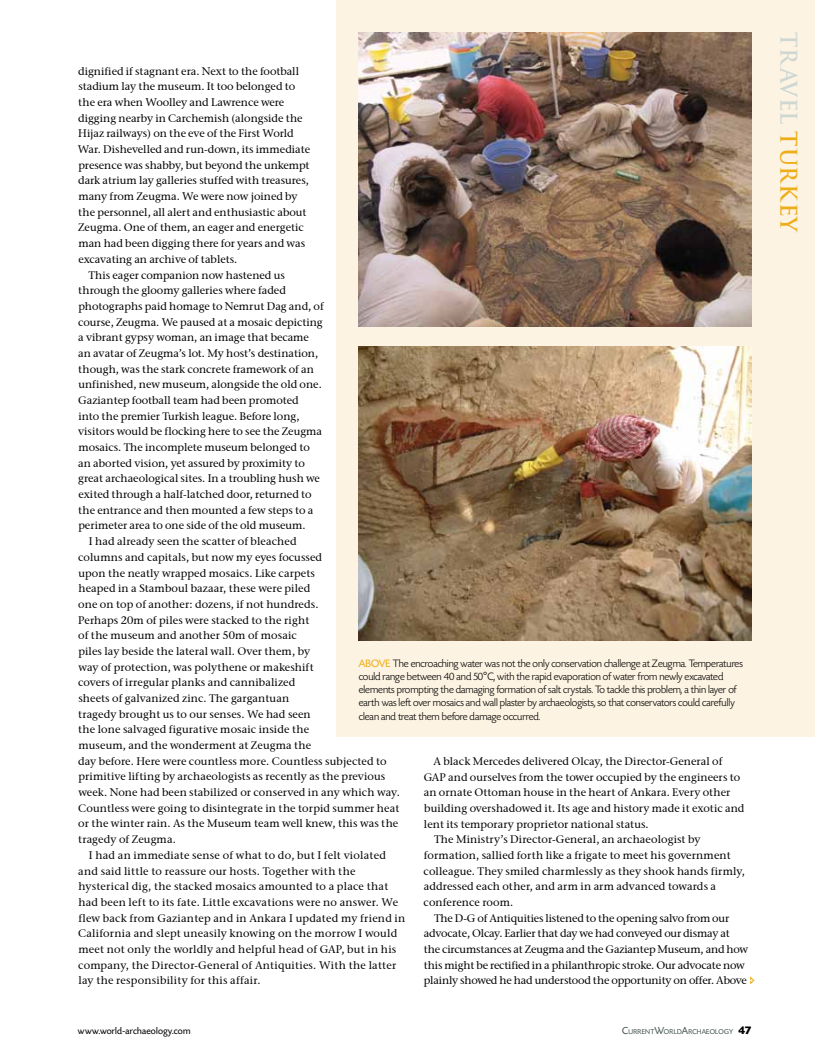
<style>
.page{position:relative;width:815px;height:1063px;background:#fff}
.page>*{position:absolute;margin:0;border:0;box-sizing:border-box;transform-origin:0 0}
.t1{font:700 22.5px "Trajan Pro";letter-spacing:.02em;color:#cfd7d3;scale:.96 1}
.t2{font:300 11.25px/13.1px "Today SHOP";color:#000}
.t3{font:11px "Stone Serif ITCTT Medium";letter-spacing:.005em;color:#000}
.t4{font:11px "Stone Serif ITCTT Medium";letter-spacing:-.015em;color:#000}
.t5{font:10px "Today SHOP";letter-spacing:.025em;color:#000}
.t6{font:7.38px "Today SHOP";letter-spacing:.03em;color:#485950}
.s1{font-weight:400;color:#eeae19}
.s2{font-family:"Stone Serif ITCTT Medium";font-weight:400}
.s3{font-size:10.62px}
.s4{font-weight:700;font-size:11.75px;color:#000}
.s5{color:#eeae19}
</style>
<div class="page">
<div style="left:337px;top:0;width:478px;height:736px;background:#fdf3e2"></div>
<img style="left:359px;top:32px;width:392px;height:295px">
<img style="left:359px;top:346px;width:392px;height:295px">
<svg style="left:750px;top:976px;width:4px;height:8px"></svg>
<p class="t3" style="left:78px;top:64px;width:222px">dignified if stagnant era. Next to the football</p>
<p class="t3" style="left:78px;top:80px;width:218px">stadium lay the museum. It too belonged to</p>
<p class="t3" style="left:78px;top:95px;width:208px">the era when Woolley and Lawrence were</p>
<p class="t3" style="left:78px;top:111px;width:226px">digging nearby in Carchemish (alongside the</p>
<p class="t3" style="left:78px;top:127px;width:217px">Hijaz railways) on the eve of the First World</p>
<p class="t3" style="left:78px;top:143px;width:234px">War. Dishevelled and run-down, its immediate</p>
<p class="t3" style="left:78px;top:158px;width:233px">presence was shabby, but beyond the unkempt</p>
<p class="t3" style="left:78px;top:174px;width:232px">dark atrium lay galleries stuffed with treasures,</p>
<p class="t3" style="left:78px;top:190px;width:221px">many from Zeugma. We were now joined by</p>
<p class="t3" style="left:78px;top:205px;width:230px">the personnel, all alert and enthusiastic about</p>
<p class="t3" style="left:78px;top:221px;width:227px">Zeugma. One of them, an eager and energetic</p>
<p class="t3" style="left:78px;top:237px;width:228px">man had been digging there for years and was</p>
<p class="t3" style="left:78px;top:252px;width:160px">excavating an archive of tablets.</p>
<p class="t3" style="left:89px;top:268px;width:198px">This eager companion now hastened us</p>
<p class="t3" style="left:78px;top:284px;width:209px">through the gloomy galleries where faded</p>
<p class="t3" style="left:78px;top:299px;width:247px">photographs paid homage to Nemrut Dag and, of</p>
<p class="t3" style="left:78px;top:315px;width:246px">course, Zeugma. We paused at a mosaic depicting</p>
<p class="t3" style="left:78px;top:331px;width:232px">a vibrant gypsy woman, an image that became</p>
<p class="t3" style="left:78px;top:346px;width:241px">an avatar of Zeugma’s lot. My host’s destination,</p>
<p class="t3" style="left:78px;top:362px;width:237px">though, was the stark concrete framework of an</p>
<p class="t3" style="left:78px;top:378px;width:245px">unfinished, new museum, alongside the old one.</p>
<p class="t3" style="left:78px;top:393px;width:222px">Gaziantep football team had been promoted</p>
<p class="t3" style="left:78px;top:409px;width:223px">into the premier Turkish league. Before long,</p>
<p class="t3" style="left:78px;top:425px;width:245px">visitors would be flocking here to see the Zeugma</p>
<p class="t3" style="left:78px;top:441px;width:233px">mosaics. The incomplete museum belonged to</p>
<p class="t3" style="left:78px;top:456px;width:228px">an aborted vision, yet assured by proximity to</p>
<p class="t3" style="left:78px;top:472px;width:243px">great archaeological sites. In a troubling hush we</p>
<p class="t3" style="left:78px;top:488px;width:235px">exited through a half-latched door, returned to</p>
<p class="t3" style="left:78px;top:503px;width:237px">the entrance and then mounted a few steps to a</p>
<p class="t3" style="left:78px;top:519px;width:229px">perimeter area to one side of the old museum.</p>
<p class="t3" style="left:89px;top:535px;width:209px">I had already seen the scatter of bleached</p>
<p class="t3" style="left:78px;top:550px;width:246px">columns and capitals, but now my eyes focussed</p>
<p class="t3" style="left:78px;top:566px;width:238px">upon the neatly wrapped mosaics. Like carpets</p>
<p class="t3" style="left:78px;top:582px;width:233px">heaped in a Stamboul bazaar, these were piled</p>
<p class="t3" style="left:78px;top:597px;width:242px">one on top of another: dozens, if not hundreds.</p>
<p class="t3" style="left:78px;top:613px;width:233px">Perhaps 20m of piles were stacked to the right</p>
<p class="t3" style="left:78px;top:629px;width:220px">of the museum and another 50m of mosaic</p>
<p class="t3" style="left:78px;top:644px;width:233px">piles lay beside the lateral wall. Over them, by</p>
<p class="t3" style="left:78px;top:660px;width:237px">way of protection, was polythene or makeshift</p>
<p class="t3" style="left:78px;top:676px;width:219px">covers of irregular planks and cannibalized</p>
<p class="t3" style="left:78px;top:691px;width:212px">sheets of galvanized zinc. The gargantuan</p>
<p class="t3" style="left:78px;top:707px;width:234px">tragedy brought us to our senses. We had seen</p>
<p class="t3" style="left:78px;top:723px;width:232px">the lone salvaged figurative mosaic inside the</p>
<p class="t3" style="left:78px;top:739px;width:234px">museum, and the wonderment at Zeugma the</p>
<p class="t3" style="left:78px;top:754px;width:310px">day before. Here were countless more. Countless subjected to</p>
<p class="t3" style="left:78px;top:770px;width:309px">primitive lifting by archaeologists as recently as the previous</p>
<p class="t3" style="left:78px;top:786px;width:323px">week. None had been stabilized or conserved in any which way.</p>
<p class="t3" style="left:78px;top:801px;width:323px">Countless were going to disintegrate in the torpid summer heat</p>
<p class="t3" style="left:78px;top:817px;width:322px">or the winter rain. As the Museum team well knew, this was the</p>
<p class="t3" style="left:78px;top:833px;width:99px">tragedy of Zeugma.</p>
<p class="t3" style="left:89px;top:848px;width:299px">I had an immediate sense of what to do, but I felt violated</p>
<p class="t3" style="left:78px;top:864px;width:279px">and said little to reassure our hosts. Together with the</p>
<p class="t3" style="left:78px;top:880px;width:311px">hysterical dig, the stacked mosaics amounted to a place that</p>
<p class="t3" style="left:78px;top:895px;width:321px">had been left to its fate. Little excavations were no answer. We</p>
<p class="t3" style="left:78px;top:911px;width:328px">flew back from Gaziantep and in Ankara I updated my friend in</p>
<p class="t3" style="left:78px;top:927px;width:321px">California and slept uneasily knowing on the morrow I would</p>
<p class="t3" style="left:78px;top:942px;width:319px">meet not only the worldly and helpful head of GAP, but in his</p>
<p class="t3" style="left:78px;top:958px;width:320px">company, the Director-General of Antiquities. With the latter</p>
<p class="t3" style="left:78px;top:974px;width:184px">lay the responsibility for this affair.</p>
<p class="t2" style="left:359px;top:657px;width:386px"><span class="s1">ABOVE</span> The encroaching water was not the only conservation challenge at Zeugma. Temperatures could range between 40 and 50<span class="s2">°</span>C, with the rapid evaporation of water from newly excavated elements prompting the damaging formation of salt crystals. To tackle this problem, a thin layer of earth was left over mosaics and wall plaster by archaeologists, so that conservators could carefully clean and treat them before damage occurred.</p>
<p class="t3" style="left:434px;top:754px;width:290px">A black Mercedes delivered Olcay, the Director-General of</p>
<p class="t3" style="left:424px;top:770px;width:318px">GAP and ourselves from the tower occupied by the engineers to</p>
<p class="t3" style="left:424px;top:786px;width:308px">an ornate Ottoman house in the heart of Ankara. Every other</p>
<p class="t3" style="left:424px;top:801px;width:322px">building overshadowed it. Its age and history made it exotic and</p>
<p class="t3" style="left:424px;top:817px;width:226px">lent its temporary proprietor national status.</p>
<p class="t3" style="left:434px;top:833px;width:268px">The Ministry’s Director-General, an archaeologist by</p>
<p class="t3" style="left:424px;top:848px;width:308px">formation, sallied forth like a frigate to meet his government</p>
<p class="t3" style="left:424px;top:864px;width:323px">colleague. They smiled charmlessly as they shook hands firmly,</p>
<p class="t3" style="left:424px;top:880px;width:294px">addressed each other, and arm in arm advanced towards a</p>
<p class="t3" style="left:424px;top:895px;width:91px">conference room.</p>
<p class="t4" style="left:434px;top:911px;width:297px">The D-G of Antiquities listened to the opening salvo from our</p>
<p class="t4" style="left:424px;top:927px;width:308px">advocate, Olcay. Earlier that day we had conveyed our dismay at</p>
<p class="t4" style="left:424px;top:943px;width:326px">the circumstances at Zeugma and the Gaziantep Museum, and how</p>
<p class="t4" style="left:424px;top:958px;width:322px">this might be rectified in a philanthropic stroke. Our advocate now</p>
<p class="t4" style="left:424px;top:974px;width:325px">plainly showed he had understood the opportunity on offer. Above</p>
<p class="t5" style="left:78px;top:1026px;width:114px">www.world-archaeology.com</p>
<p class="t6" style="left:622px;top:1028px;width:130px"><span class="s3">C</span>URRENT<span class="s3">W</span>ORLD<span class="s3">A</span>RCHAEOLOGY <span class="s4">47</span></p>
<h1 class="t1" style="left:803px;top:32px;width:211px;rotate:90deg">TRAVEL <span class="s5">TURKEY</span></h1>
</div>
